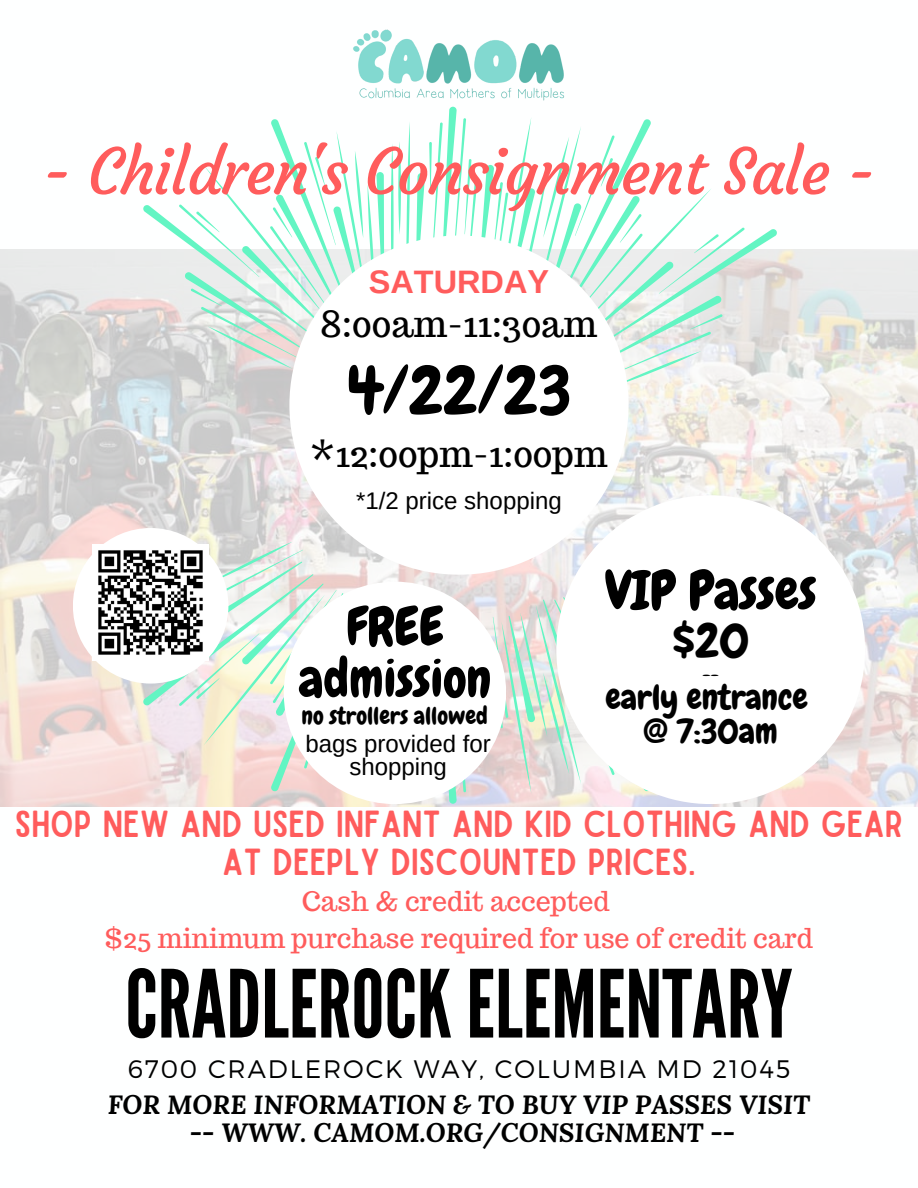
<style>
.page{position:relative;width:918px;height:1188px;background:#fff}
.page>*{position:absolute;margin:0;border:0;box-sizing:border-box;transform-origin:0 0}
.t1{font:93.6px "League Gothic";color:#000}
.t2{font:67.95px "Chewy";color:#000}
.t3{font:63px "Courgette";letter-spacing:-.02em;color:#ff5c5c}
.t4{font:54px "Chewy";color:#000}
.t5{font:52.65px/51.8px "Chewy";color:#000;text-align:center}
.t6{font:48px "Chewy";color:#000}
.t7{font:36px/38.2px "Sailors";color:#ff5c5c;text-align:center}
.t8{font:36px "Trocchi";color:#000}
.t9{font:34.5px/33.8px "Chewy";color:#000;text-align:center}
.t10{font:700 32.4px "Arimo";color:#ff5c5c}
.t11{font:26.85px/37.2px "Trocchi";color:#ff5c5c;text-align:center}
.t12{font:italic 700 26.1px/28.2px "Lora";color:#000;text-align:center}
.t13{font:300 25.35px "Montserrat";letter-spacing:.075em;color:#000}
.t14{font:24px/23.7px "Arimo";color:#000;text-align:center}
.t15{font:24px "Chewy";color:#000}
.t16{font:18px "Chewy";color:#000}
</style>
<div class="page">
<img style="left:0;top:249px;width:918px;height:557px">
<svg style="left:143px;top:542px;width:241px;height:250px"></svg>
<svg style="left:416px;top:528px;width:361px;height:276px"></svg>
<svg style="left:143px;top:119px;width:241px;height:250px"></svg>
<svg style="left:391px;top:135px;width:19px;height:115px"></svg>
<svg style="left:416px;top:119px;width:361px;height:268px"></svg>
<div style="left:289px;top:236px;width:340px;height:339px;background:#fff;border-radius:50%"></div>
<div style="left:556px;top:495px;width:309px;height:309px;background:#fff;border-radius:50%"></div>
<div style="left:284px;top:582px;width:222px;height:222px;background:#fff;border-radius:50%"></div>
<img style="left:325px;top:29px;width:268px;height:106px">
<div style="left:73px;top:528px;width:155px;height:156px;background:#fff;border-radius:50%"></div>
<img style="left:93px;top:545px;width:115px;height:116px">
<h3 class="t3" style="left:43px;top:133px;width:834px">- Children's Consignment Sale -</h3>
<p class="t10" style="left:369px;top:264px;width:182px">SATURDAY</p>
<h3 class="t8" style="left:320px;top:300px;width:279px">8:00am-11:30am</h3>
<h2 class="t2" style="left:347px;top:348px;width:226px">4/22/23</h2>
<h3 class="t8" style="left:310px;top:431px;width:299px">*12:00pm-1:00pm</h3>
<p class="t14" style="left:356px;top:489px;width:207px">*1/2 price shopping</p>
<h3 class="t5" style="left:299px;top:601px;width:194px">FREE admission</h3>
<p class="t15" style="left:302px;top:701px;width:188px">no strollers allowed</p>
<p class="t14" style="left:305px;top:731px;width:187px">bags provided for shopping</p>
<h3 class="t4" style="left:605px;top:556px;width:213px">VIP Passes</h3>
<h3 class="t6" style="left:672px;top:610px;width:78px">$20</h3>
<p class="t16" style="left:703px;top:662px;width:18px">--</p>
<h3 class="t9" style="left:605px;top:681px;width:204px">early entrance @ 7:30am</h3>
<h3 class="t7" style="left:15px;top:806px;width:890px">SHOP NEW AND USED INFANT AND KID CLOTHING AND GEAR<br>AT DEEPLY DISCOUNTED PRICES.</h3>
<p class="t11" style="left:105px;top:882px;width:709px">Cash &amp; credit accepted<br>$25 minimum purchase required for use of credit card</p>
<h1 class="t1" style="left:125px;top:950px;width:669px">CRADLEROCKELEMENTARY</h1>
<p class="t13" style="left:128px;top:1052px;width:664px">6700 CRADLEROCK WAY, COLUMBIA MD 21045</p>
<p class="t12" style="left:108px;top:1090px;width:704px">FOR MORE INFORMATION &amp; TO BUY VIP PASSES VISIT -- WWW. CAMOM.ORG/CONSIGNMENT --</p>
</div>
